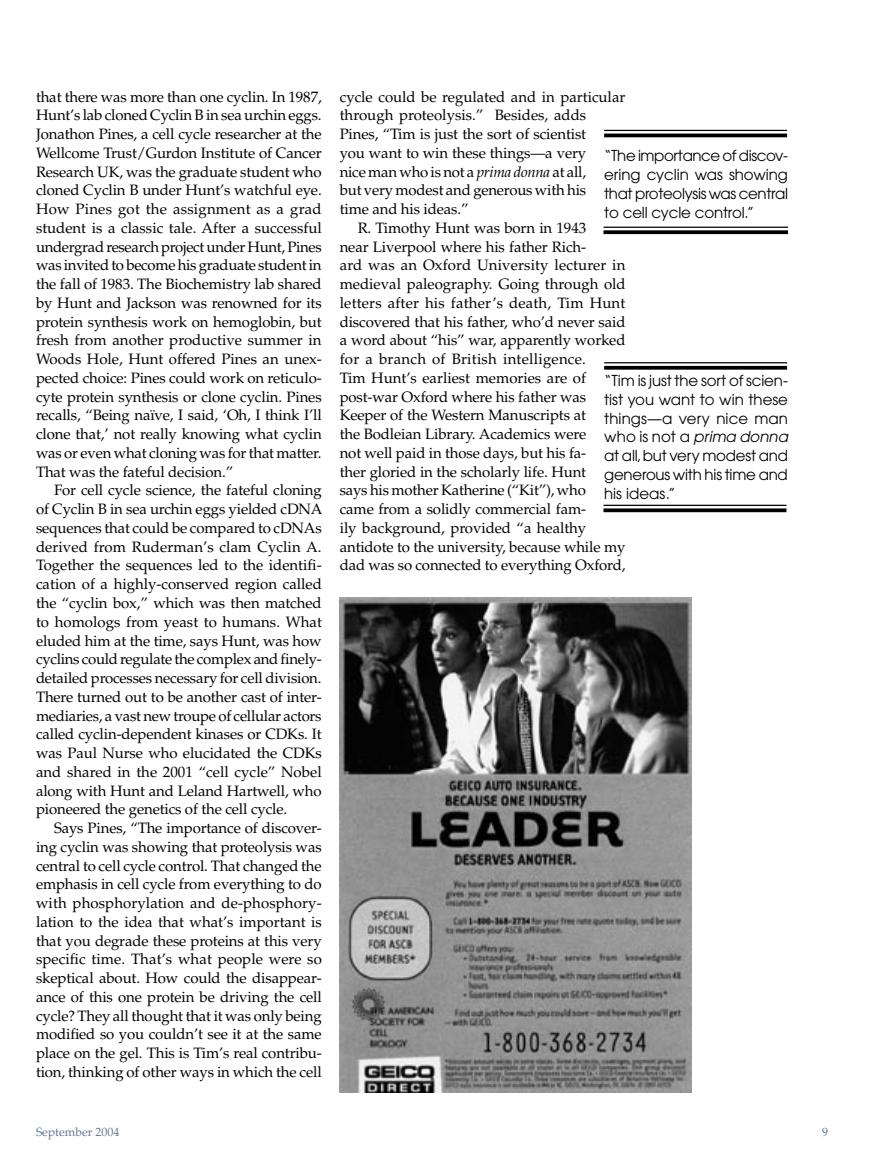
<style>
.page{position:relative;width:891px;height:1175px;background:#fff}
.page>*{position:absolute;margin:0;border:0;box-sizing:border-box;transform-origin:0 0}
.Body_text{font:15px/18.8px "Palatino";letter-spacing:-.01em;color:#000;text-align:justify}
.quote{font:15px/18.8px "Avant Garde";letter-spacing:-.015em;color:#000;text-align:justify}
.t1{font:12px "Palatino";color:#607995}
.s1{font-style:italic}
</style>
<div class="page">
<hr style="left:604px;top:362px;width:183px;height:1px;background:#000">
<svg style="left:604px;top:366px;width:183px;height:4px"></svg>
<hr style="left:604px;top:505px;width:182px;height:1px;background:#000">
<svg style="left:604px;top:508px;width:182px;height:4px"></svg>
<img style="left:340px;top:597px;width:351px;height:495px">
<hr style="left:604px;top:130px;width:183px;height:1px;background:#000">
<hr style="left:604px;top:134px;width:183px;height:3px;background:#000">
<hr style="left:604px;top:227px;width:184px;height:1px;background:#000">
<svg style="left:604px;top:230px;width:184px;height:4px"></svg>
<p class="Body_text" style="left:36px;top:87px;width:287px">that there was more than one cyclin. In 1987, Hunt’s lab cloned Cyclin B in sea urchin eggs.<br>Jonathon Pines, a cell cycle researcher at the Wellcome Trust/Gurdon Institute of Cancer Research UK, was the graduate student who cloned Cyclin B under Hunt’s watchful eye.<br>How Pines got the assignment as a grad student is a classic tale. After a successful undergrad research project under Hunt, Pines was invited to become his graduate student in the fall of 1983. The Biochemistry lab shared by Hunt and Jackson was renowned for its protein synthesis work on hemoglobin, but fresh from another productive summer in Woods Hole, Hunt offered Pines an unex&shy;pected choice: Pines could work on reticulo&shy;cyte protein synthesis or clone cyclin. Pines recalls, “Being naïve, I said, ‘Oh, I think I’ll clone that,’ not really knowing what cyclin was or even what cloning was for that matter.<br>That was the fateful decision.”</p>
<p class="Body_text" style="left:36px;top:481px;width:288px;text-indent:18px">For cell cycle science, the fateful cloning of Cyclin B in sea urchin eggs yielded cDNA sequences that could be compared to cDNAs derived from Ruderman’s clam Cyclin A.<br>Together the sequences led to the identifi&shy;cation of a highly-conserved region called the “cyclin box,” which was then matched to homologs from yeast to humans. What eluded him at the time, says Hunt, was how cyclins could regulate the complex and finely&shy;detailed processes necessary for cell division.<br>There turned out to be another cast of inter&shy;mediaries, a vast new troupe of cellular actors called cyclin-dependent kinases or CDKs. It was Paul Nurse who elucidated the CDKs and shared in the 2001 “cell cycle” Nobel along with Hunt and Leland Hartwell, who pioneered the genetics of the cell cycle.</p>
<p class="Body_text" style="left:36px;top:819px;width:287px;text-indent:18px">Says Pines, “The importance of discover&shy;ing cyclin was showing that proteolysis was central to cell cycle control. That changed the emphasis in cell cycle from everything to do with phosphorylation and de-phosphory&shy;lation to the idea that what’s important is that you degrade these proteins at this very specific time. That’s what people were so skeptical about. How could the disappear&shy;ance of this one protein be driving the cell cycle? They all thought that it was only being modified so you couldn’t see it at the same place on the gel. This is Tim’s real contribu&shy;tion, thinking of other ways in which the cell</p>
<p class="Body_text" style="left:340px;top:87px;width:287px;text-align:left">cycle could be regulated and in particular through proteolysis.” Besides, adds Pines, “Tim is just the sort of scientist<br>you want to win these things—a very<br>nice man who is not a <span class="s1">prima donna</span> at all,<br>but very modest and generous with his<br>time and his ideas.”</p>
<p class="Body_text" style="left:340px;top:219px;width:287px;text-align:left;text-indent:18px">R. Timothy Hunt was born in 1943<br>near Liverpool where his father Rich-<br>ard was an Oxford University lecturer in medieval paleography. Going through old letters after his father’s death, Tim Hunt discovered that his father, who’d never said a word about “his” war, apparently worked for a branch of British intelligence.<br>Tim Hunt’s earliest memories are of post-war Oxford where his father was Keeper of the Western Manuscripts at<br>the Bodleian Library. Academics were<br>not well paid in those days, but his fa-<br>ther gloried in the scholarly life. Hunt<br>says his mother Katherine (“Kit”), who<br>came from a solidly commercial fam-<br>ily background, provided “a healthy antidote to the university, because while my dad was so connected to everything Oxford,</p>
<p class="quote" style="left:604px;top:146px;width:185px">“The importance of discov&shy;ering cyclin was showing that proteolysis was central to cell cycle control.”</p>
<p class="quote" style="left:604px;top:371px;width:185px">“Tim is just the sort of scien&shy;tist you want to win these things—a very nice man who is not a <span class="s1">prima donna </span>at all, but very modest and generous with his time and his ideas.”</p>
<p class="t1" style="left:36px;top:1124px;width:85px">September 2004</p>
<p class="t1" style="left:822px;top:1124px;width:7px">9</p>
</div>
